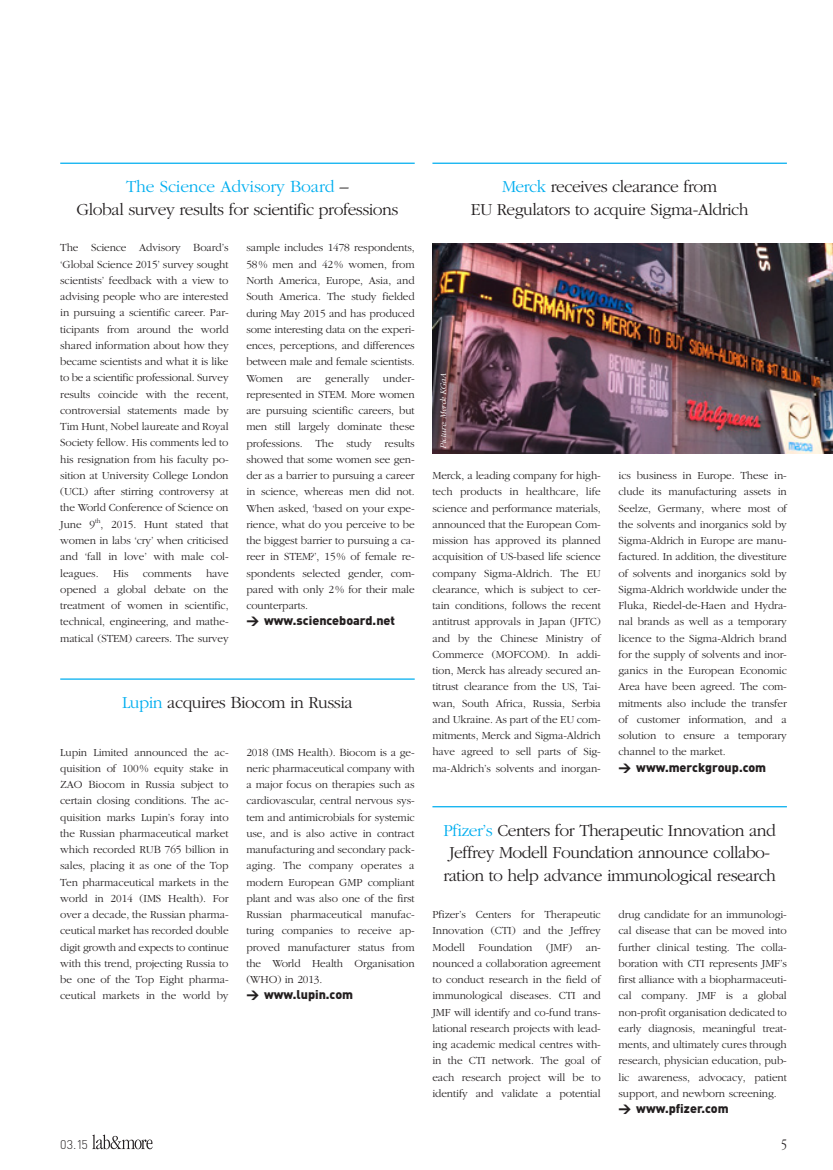
<style>
.page{position:relative;width:833px;height:1170px;background:#fff}
.page>*{position:absolute;margin:0;border:0;box-sizing:border-box;transform-origin:0 0}
.t1{font:300 17.5px/22.5px "Garamond";letter-spacing:-.03em;color:#231f20;text-align:center}
.t2{font:300 condensed 15px "Garamond";color:#231f20}
.t3{font:900 12.5px "DIN Pro";color:#231f20}
.t4{font:300 12.5px "DIN";color:#231f20}
.t5{font:300 11.25px/16.2px "Garamond";letter-spacing:-.01em;color:#231f20;text-align:justify}
.t6{font:italic 300 8.75px "Garamond";color:#fff}
.s1{color:#00aeef}
.s2{font-family:"DIN"}
</style>
<div class="page">
<svg style="left:92px;top:1134px;width:60px;height:15px"></svg>
<hr style="left:432px;top:163px;width:355px;height:1px;background:#00aeef">
<hr style="left:60px;top:163px;width:355px;height:1px;background:#00aeef">
<hr style="left:60px;top:678px;width:355px;height:1px;background:#00aeef">
<hr style="left:432px;top:806px;width:355px;height:1px;background:#00aeef">
<img style="left:432px;top:243px;width:401px;height:211px">
<svg style="left:432px;top:347px;width:45px;height:107px;background:#60424b"></svg>
<h1 class="t1" style="left:76px;top:175px;width:323px"><span class="s1">The Science Advisory Board</span> –<br>Global survey results for scientific professions</h1>
<p class="t5" style="left:60px;top:240px;width:170px">The Science Advisory Board’s ‘Global Science 2015’ survey sought scientists’ feedback with a view to advising people who are interested in pursuing a scientific career. Par&shy;ticipants from around the world shared information about how they became scientists and what it is like to be a scientific professional. Survey results coincide with the recent, controversial statements made by Tim Hunt, Nobel laureate and Royal Society fellow. His comments led to his resignation from his faculty po&shy;sition at University College London (UCL) after stirring controversy at the World Conference of Science on June 9<sup>th</sup>, 2015. Hunt stated that women in labs ‘cry’ when criticised and ‘fall in love’ with male col&shy;leagues.</p>
<p class="t5" style="left:60px;top:565px;width:170px;text-indent:146px">have opened a global debate on the treatment of women in scientific, technical, engineering, and mathe&shy;matical (STEM) careers. The survey</p>
<p class="t5" style="left:113px;top:565px;width:17px">His</p>
<p class="t5" style="left:143px;top:565px;width:50px">comments</p>
<p class="t5" style="left:246px;top:240px;width:170px">sample includes 1478 respondents, 58% men and 42% women, from North America, Europe, Asia, and South America. The study fielded during May 2015 and has produced some interesting data on the experi&shy;ences, perceptions, and differences between male and female scientists.<br>Women are generally under&shy;represented in STEM. More women are pursuing scientific careers, but men still largely dominate these professions. The study results showed that some women see gen&shy;der as a barrier to pursuing a career in science, whereas men did not.<br>When asked, ‘based on your expe&shy;rience, what do you perceive to be the biggest barrier to pursuing a ca&shy;reer in STEM?’, 15% of female re&shy;spondents selected gender, com&shy;pared with only 2% for their male counterparts.</p>
<p class="t3" style="left:246px;top:612px;width:150px"><span class="s2">&gt;</span> www.scienceboard.net</p>
<h1 class="t1" style="left:122px;top:691px;width:232px"><span class="s1">Lupin</span> acquires Biocom in Russia</h1>
<p class="t5" style="left:60px;top:743px;width:170px">Lupin Limited announced the ac&shy;quisition of 100% equity stake in ZAO Biocom in Russia subject to certain closing conditions. The ac&shy;quisition marks Lupin’s foray into the Russian pharmaceutical market which recorded RUB 765 billion in sales, placing it as one of the Top Ten pharmaceutical markets in the world in 2014 (IMS Health). For over a decade, the Russian pharma&shy;ceutical market has recorded double digit growth and expects to continue with this trend, projecting Russia to be one of the Top Eight pharma&shy;ceutical markets in the world by</p>
<p class="t5" style="left:246px;top:743px;width:170px">2018 (IMS Health). Biocom is a ge&shy;neric pharmaceutical company with a major focus on therapies such as cardiovascular, central nervous sys&shy;tem and antimicrobials for systemic use, and is also active in contract manufacturing and secondary pack&shy;aging. The company operates a modern European GMP compliant plant and was also one of the first Russian pharmaceutical manufac&shy;turing companies to receive ap&shy;proved manufacturer status from the World Health Organisation (WHO) in 2013.</p>
<p class="t3" style="left:246px;top:986px;width:108px"><span class="s2">&gt;</span> www.lupin.com</p>
<h1 class="t1" style="left:471px;top:175px;width:279px"><span class="s1">Merck</span> receives clearance from<br>EU Regulators to acquire Sigma-Aldrich</h1>
<p class="t6" style="left:439px;top:449px;width:77px;rotate:-90deg">Picture: Merck KGaA</p>
<p class="t5" style="left:432px;top:467px;width:170px">Merck, a leading company for high&shy;tech products in healthcare, life science and performance materials, announced that the European Com&shy;mission has approved its planned acquisition of US-based life science company Sigma-Aldrich. The EU clearance, which is subject to cer&shy;tain conditions, follows the recent antitrust approvals in Japan (JFTC) and by the Chinese Ministry of Commerce (MOFCOM). In addi&shy;tion, Merck has already secured an&shy;titrust clearance from the US, Tai&shy;wan, South Africa, Russia, Serbia and Ukraine. As part of the EU com&shy;mitments, Merck and Sigma-Aldrich have agreed to sell parts of Sig&shy;ma-Aldrich’s solvents and inorgan-</p>
<p class="t5" style="left:618px;top:467px;width:170px">ics business in Europe. These in&shy;clude its manufacturing assets in Seelze, Germany, where most of the solvents and inorganics sold by Sigma-Aldrich in Europe are manu&shy;factured. In addition, the divestiture of solvents and inorganics sold by Sigma-Aldrich worldwide under the Fluka, Riedel-de-Haen and Hydra&shy;nal brands as well as a temporary licence to the Sigma-Aldrich brand for the supply of solvents and inor&shy;ganics in the European Economic Area have been agreed. The com&shy;mitments also include the transfer of customer information, and a solution to ensure a temporary channel to the market.</p>
<p class="t3" style="left:618px;top:758px;width:149px"><span class="s2">&gt;</span> www.merckgroup.com</p>
<h1 class="t1" style="left:443px;top:819px;width:334px"><span class="s1">Pfizer’s</span> Centers for Therapeutic Innovation and<br>Jeffrey Modell Foundation announce collabo&shy;ration to help advance immunological research</h1>
<p class="t5" style="left:432px;top:906px;width:170px">Pfizer’s Centers for Therapeutic Innovation (CTI) and the Jeffrey Modell Foundation (JMF) an&shy;nounced a collaboration agreement to conduct research in the field of immunological diseases. CTI and JMF will identify and co-fund trans&shy;lational research projects with lead&shy;ing academic medical centres with&shy;in the CTI network. The goal of each research project will be to identify and validate a potential</p>
<p class="t5" style="left:618px;top:906px;width:170px">drug candidate for an immunologi&shy;cal disease that can be moved into further clinical testing. The colla&shy;boration with CTI represents JMF’s first alliance with a biopharmaceuti&shy;cal company. JMF is a global non-profit organisation dedicated to early diagnosis, meaningful treat&shy;ments, and ultimately cures through research, physician education, pub&shy;lic awareness, advocacy, patient support, and newborn screening.</p>
<p class="t3" style="left:618px;top:1100px;width:112px"><span class="s2">&gt;</span> www.pfizer.com</p>
<p class="t4" style="left:60px;top:1136px;width:29px">03.15</p>
<h2 class="t2" style="left:781px;top:1136px;width:7px">5</h2>
</div>
